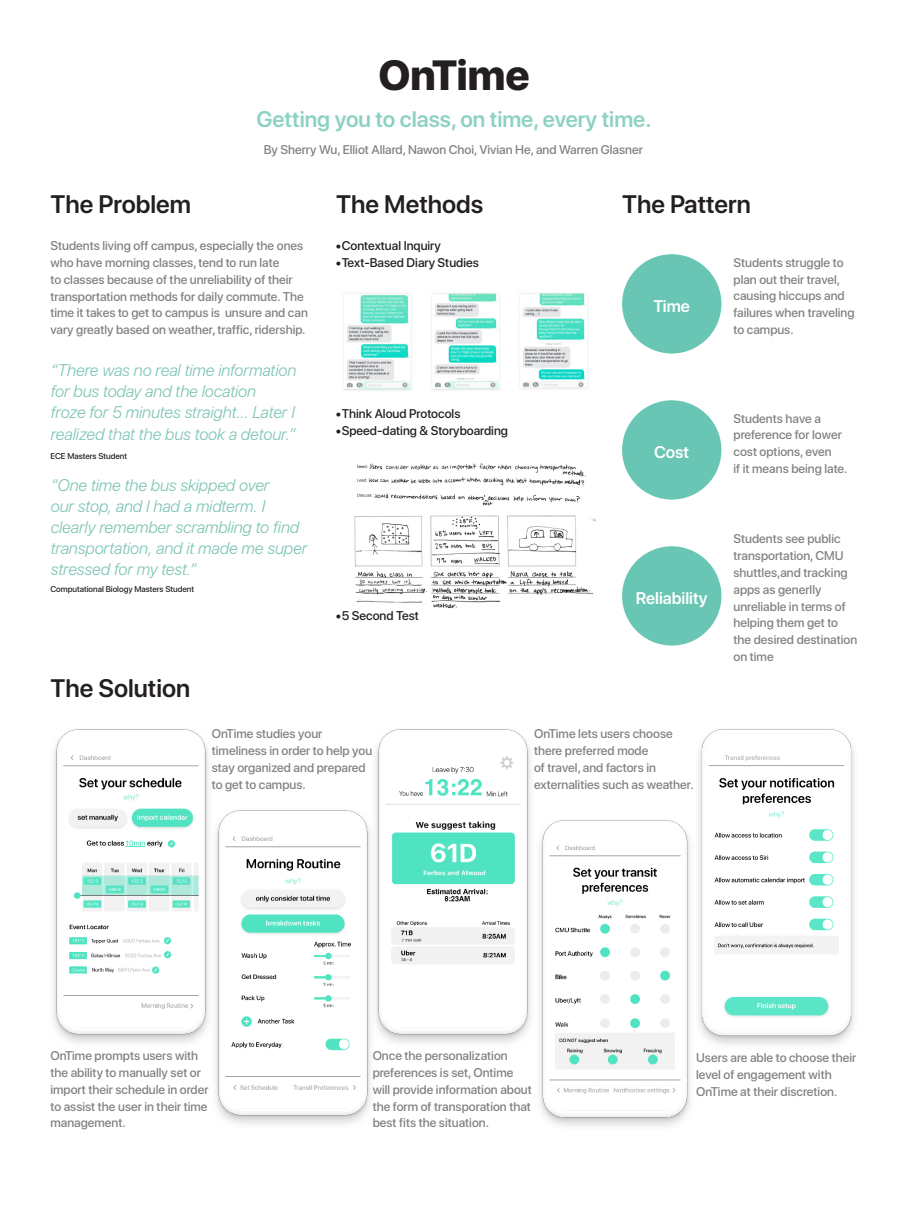
<style>
.page{position:relative;width:908px;height:1210px;background:#fff}
.page>*{position:absolute;margin:0;border:0;box-sizing:border-box;transform-origin:0 0}
.t1{font:800 42px "SF Pro Display";color:#231f20}
.t2{font:600 25.2px "SF Pro Display";color:#231f20}
.t3{font:600 22.4px "SF Pro Display";color:#8dd1c2}
.featrue{font:italic 300 16.8px/21px "SF Pro Display";color:#7ec5b5}
.featrue-2{font:600 16.8px "SF Pro Display";color:#fff}
.featrue-3{font:500 12.6px/16.8px "SF Pro Display";color:#808285}
.t4{font:500 12.6px "SF Pro Display";color:#231f20}
.featrue-4{font:500 8.4px "SF Pro Display";color:#231f20}
</style>
<div class="page">
<img style="left:354px;top:463px;width:241px;height:146px">
<img style="left:215px;top:810px;width:156px;height:314px">
<img style="left:540px;top:820px;width:150px;height:306px">
<img style="left:375px;top:729px;width:156px;height:314px">
<img style="left:699px;top:729px;width:155px;height:316px">
<img style="left:53px;top:729px;width:156px;height:314px">
<div style="left:622px;top:254px;width:99px;height:99px;background:#69c6b4;border-radius:50%"></div>
<div style="left:622px;top:400px;width:99px;height:99px;background:#69c6b4;border-radius:50%"></div>
<div style="left:622px;top:546px;width:99px;height:99px;background:#69c6b4;border-radius:50%"></div>
<img style="left:344px;top:293px;width:244px;height:98px">
<p class="t1" style="left:378px;top:51px;width:153px">OnTime</p>
<p class="t3" style="left:256px;top:103px;width:396px">Getting you to class, on time, every time.</p>
<p class="featrue-3" style="left:264px;top:142px;width:380px">By Sherry Wu, Elliot Allard, Nawon Choi, Vivian He, and Warren Glasner</p>
<p class="t2" style="left:50px;top:186px;width:142px">The Problem</p>
<p class="t2" style="left:336px;top:186px;width:148px">The Methods</p>
<p class="t2" style="left:622px;top:186px;width:130px">The Pattern</p>
<p class="featrue-3" style="left:50px;top:238px;width:259px">Students living off campus, especially the ones who have morning classes, tend to run late<br>to classes because of the unreliability of their transportation methods for daily commute. The time it takes to get to campus is unsure and can vary greatly based on weather, traffic, ridership.</p>
<p class="featrue" style="left:50px;top:361px;width:247px">“There was no real time information for bus today and the location<br>froze for 5 minutes straight… Later I realized that the bus took a detour.”</p>
<p class="featrue-4" style="left:50px;top:450px;width:78px">ECE Masters Student</p>
<p class="featrue" style="left:50px;top:475px;width:258px">“One time the bus skipped over<br>our stop, and I had a midterm. I clearly remember scrambling to find transportation, and it made me super stressed for my test.”</p>
<p class="featrue-4" style="left:50px;top:583px;width:145px">Computational Biology Masters Student</p>
<p class="t2" style="left:50px;top:670px;width:141px">The Solution</p>
<p class="t4" style="left:335px;top:237px;width:107px">•Contextual Inquiry</p>
<p class="t4" style="left:335px;top:253px;width:145px">•Text-Based Diary Studies</p>
<p class="t4" style="left:335px;top:405px;width:126px">•Think Aloud Protocols</p>
<p class="t4" style="left:335px;top:421px;width:174px">•Speed-dating &amp; Storyboarding</p>
<p class="t4" style="left:335px;top:606px;width:85px">•5 Second Test</p>
<p class="featrue-3" style="left:212px;top:726px;width:162px">OnTime studies your timeliness in order to help you stay organized and prepared to get to campus.</p>
<p class="featrue-2" style="left:653px;top:294px;width:38px">Time</p>
<p class="featrue-3" style="left:733px;top:254px;width:113px">Students struggle to plan out their travel, causing hiccups and</p>
<p class="featrue-3" style="left:733px;top:305px;width:122px">failures when traveling to campus.</p>
<p class="featrue-2" style="left:653px;top:440px;width:37px">Cost</p>
<p class="featrue-2" style="left:635px;top:586px;width:73px">Reliability</p>
<p class="featrue-3" style="left:733px;top:410px;width:110px">Students have a preference for lower cost options, even</p>
<p class="featrue-3" style="left:733px;top:461px;width:115px">if it means being late.</p>
<p class="featrue-3" style="left:733px;top:531px;width:109px">Students see public</p>
<p class="featrue-3" style="left:733px;top:548px;width:112px">transportation, CMU</p>
<p class="featrue-3" style="left:733px;top:565px;width:125px">shuttles,and tracking apps as generlly unreliable in terms of helping them get to the desired destination on time</p>
<p class="featrue-3" style="left:534px;top:726px;width:161px">OnTime lets users choose there preferred mode<br>of travel, and factors in externalities such as weather.</p>
<p class="featrue-3" style="left:50px;top:1048px;width:160px">OnTime prompts users with the ability to manually set or import their schedule in order to assist the user in their time management.</p>
<p class="featrue-3" style="left:372px;top:1048px;width:161px">Once the personalization preferences is set, Ontime will provide information about the form of transporation that best fits the situation.</p>
<p class="featrue-3" style="left:696px;top:1049px;width:162px">Users are able to choose their level of engagement with<br>OnTime at their discretion.</p>
</div>
